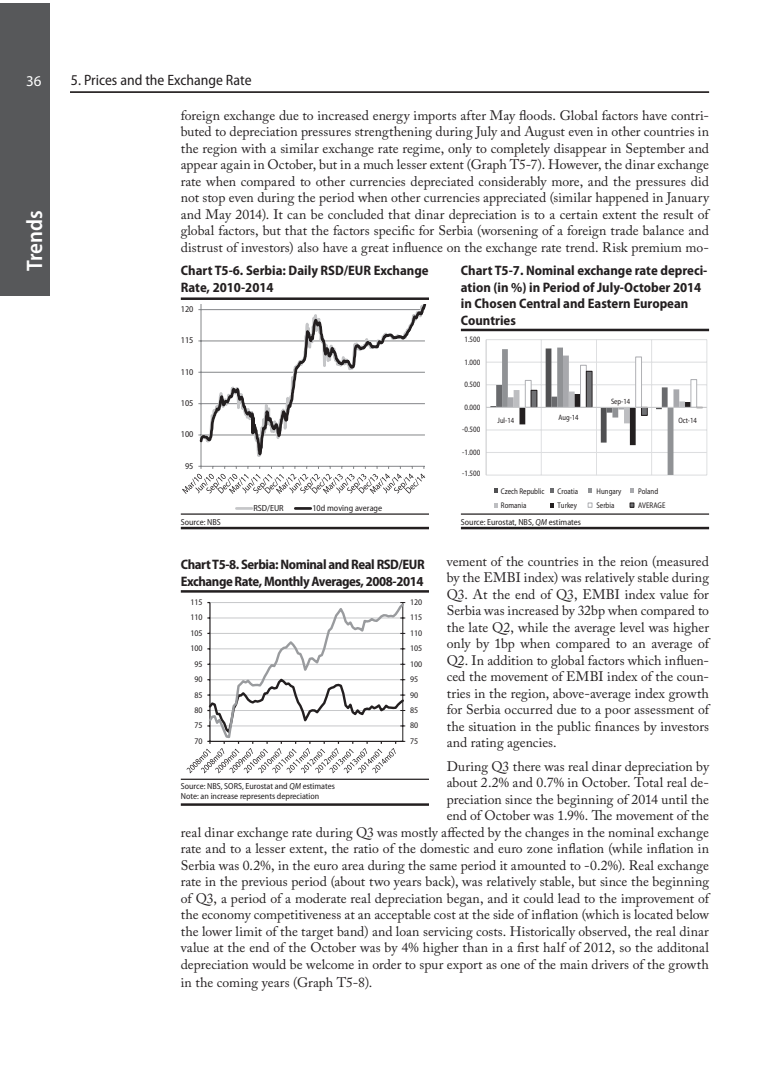
<style>
.page{position:relative;width:780px;height:1088px;background:#fff}
.page>*{position:absolute;margin:0;border:0;box-sizing:border-box;transform-origin:0 0}
.t1{font:600 semi-condensed 22.5px "Myriad Pro";color:#fff}
.t2{font:semi-condensed 15px "Myriad Pro";color:#231f20}
.t3{font:15px "Myriad Pro";color:#fff}
.Običan_txt{font:13.75px/16.5px "Adobe Caslon Pro";color:#231f20;text-align:justify}
.Tabela_-_naslov{font:700 semi-condensed 13.75px/16.5px "Myriad Pro";color:#231f20}
.Tabela_-_naslov-2{font:700 semi-condensed 13.75px/16.5px "Myriad Pro";letter-spacing:-.03em;color:#231f20}
.t4{font:semi-condensed 8.88px "Myriad Pro";color:#231f20}
.ispod_tabela{font:semi-condensed 8.75px "Myriad Pro";color:#231f20}
.t5{font:semi-condensed 8.62px "Myriad Pro";color:#231f20}
.t6{font:semi-condensed 8.12px "Myriad Pro";color:#231f20;scale:.92 1}
.t7{font:semi-condensed 7.88px "Myriad Pro";color:#231f20;scale:.92 1}
.s1{font-style:italic}
</style>
<div class="page">
<div style="left:0;top:4px;width:50px;height:292px;background:#57585a"></div>
<hr style="left:70px;top:92px;width:639px;height:1px;background:#231f20">
<svg style="left:198px;top:305px;width:228px;height:205px"></svg>
<svg style="left:182px;top:466px;width:243px;height:28px"></svg>
<hr style="left:236px;top:507px;width:16px;height:3px;background:#c5c6c8">
<hr style="left:295px;top:507px;width:16px;height:3px;background:#231f20">
<hr style="left:540px;top:340px;width:1px;height:135px;background:#dddee0">
<hr style="left:596px;top:340px;width:1px;height:135px;background:#dddee0">
<hr style="left:651px;top:340px;width:1px;height:135px;background:#dddee0">
<hr style="left:706px;top:340px;width:1px;height:135px;background:#dddee0">
<hr style="left:486px;top:475px;width:220px;height:1px;background:#dddee0">
<hr style="left:486px;top:452px;width:220px;height:1px;background:#dddee0">
<hr style="left:486px;top:429px;width:220px;height:1px;background:#dddee0">
<hr style="left:486px;top:384px;width:220px;height:1px;background:#dddee0">
<hr style="left:486px;top:362px;width:220px;height:1px;background:#dddee0">
<hr style="left:486px;top:339px;width:220px;height:1px;background:#dddee0">
<svg style="left:490px;top:347px;width:213px;height:128px"></svg>
<hr style="left:486px;top:407px;width:220px;height:1px;background:#c5c6c8">
<hr style="left:485px;top:340px;width:1px;height:135px;background:#c5c6c8">
<svg style="left:494px;top:489px;width:4px;height:4px"></svg>
<svg style="left:550px;top:489px;width:3px;height:4px"></svg>
<svg style="left:588px;top:489px;width:4px;height:4px"></svg>
<svg style="left:630px;top:489px;width:4px;height:4px"></svg>
<svg style="left:494px;top:503px;width:4px;height:4px"></svg>
<svg style="left:550px;top:503px;width:3px;height:4px"></svg>
<svg style="left:587px;top:502px;width:5px;height:6px"></svg>
<svg style="left:629px;top:502px;width:5px;height:6px"></svg>
<hr style="left:181px;top:297px;width:248px;height:3px;background:#231f20">
<hr style="left:461px;top:329px;width:248px;height:2px;background:#231f20">
<hr style="left:181px;top:513px;width:248px;height:2px;background:#231f20">
<hr style="left:461px;top:513px;width:248px;height:2px;background:#231f20">
<hr style="left:181px;top:527px;width:248px;height:2px;background:#231f20">
<hr style="left:461px;top:527px;width:248px;height:2px;background:#231f20">
<svg style="left:187px;top:602px;width:219px;height:171px"></svg>
<hr style="left:181px;top:590px;width:248px;height:3px;background:#231f20">
<hr style="left:181px;top:779px;width:248px;height:1px;background:#231f20">
<hr style="left:181px;top:803px;width:248px;height:3px;background:#231f20">
<p class="t3" style="left:26px;top:71px;width:17px">36</p>
<p class="t2" style="left:71px;top:71px;width:182px">5. Prices and the Exchange Rate</p>
<p class="Običan_txt" style="left:181px;top:107px;width:529px">foreign exchange due to increased energy imports after May floods. Global factors have contri&shy;buted to depreciation pressures strengthening during July and August even in other countries in the region with a similar exchange rate regime, only to completely disappear in September and appear again in October, but in a much lesser extent (Graph T5-7). However, the dinar exchange rate when compared to other currencies depreciated considerably more, and the pressures did not stop even during the period when other currencies appreciated (similar happened in January and May 2014). It can be concluded that dinar depreciation is to a certain extent the result of global factors, but that the factors specific for Serbia (worsening of a foreign trade balance and distrust of investors) also have a great influence on the exchange rate trend. Risk premium mo-</p>
<h1 class="t1" style="left:22px;top:271px;width:62px;rotate:-90deg">Trends</h1>
<p class="Tabela_-_naslov" style="left:181px;top:262px;width:249px">Chart T5-6. Serbia: Daily RSD/EUR Exchange<br>Rate, 2010-2014</p>
<p class="Tabela_-_naslov" style="left:461px;top:262px;width:248px">Chart T5-7. Nominal exchange rate depreci&shy;ation (in %) in Period of July-October 2014 in Chosen Central and Eastern European Countries</p>
<p class="t4" style="left:181px;top:304px;width:14px">120</p>
<p class="t4" style="left:181px;top:336px;width:14px">115</p>
<p class="t4" style="left:181px;top:367px;width:14px">110</p>
<p class="t4" style="left:181px;top:398px;width:14px">105</p>
<p class="t4" style="left:181px;top:430px;width:14px">100</p>
<p class="t4" style="left:185px;top:461px;width:10px">95</p>
<p class="t4" style="left:253px;top:503px;width:32px">RSD/EUR</p>
<p class="t4" style="left:312px;top:503px;width:71px">10d moving average</p>
<p class="t6" style="left:464px;top:335px;width:19px">1.500</p>
<p class="t6" style="left:464px;top:357px;width:19px">1.000</p>
<p class="t6" style="left:464px;top:380px;width:19px">0.500</p>
<p class="t6" style="left:464px;top:403px;width:19px">0.000</p>
<p class="t6" style="left:462px;top:425px;width:21px">-0.500</p>
<p class="t6" style="left:462px;top:448px;width:21px">-1.000</p>
<p class="t6" style="left:462px;top:469px;width:21px">-1.500</p>
<p class="t7" style="left:497px;top:416px;width:20px">Jul-14</p>
<p class="t7" style="left:558px;top:413px;width:23px">Aug-14</p>
<p class="t7" style="left:611px;top:397px;width:22px">Sep-14</p>
<p class="t6" style="left:501px;top:487px;width:49px">Czech Republic</p>
<p class="t6" style="left:557px;top:487px;width:24px">Croatia</p>
<p class="t6" style="left:596px;top:487px;width:29px">Hungary</p>
<p class="t6" style="left:638px;top:487px;width:23px">Poland</p>
<p class="t6" style="left:501px;top:501px;width:29px">Romania</p>
<p class="t6" style="left:557px;top:501px;width:23px">Turkey</p>
<p class="t6" style="left:596px;top:501px;width:21px">Serbia</p>
<p class="t6" style="left:638px;top:501px;width:31px">AVERAGE</p>
<p class="ispod_tabela" style="left:181px;top:517px;width:41px">Source: NBS</p>
<p class="ispod_tabela" style="left:461px;top:517px;width:122px">Source: Eurostat, NBS, <span class="s1">QM</span> estimates</p>
<p class="t7" style="left:678px;top:416px;width:22px">Oct-14</p>
<p class="Običan_txt" style="left:446px;top:552px;width:264px">vement of the countries in the reion (measured by the EMBI index) was relatively stable during Q3. At the end of Q3, EMBI index value for Serbia was increased by 32bp when compared to the late Q2, while the average level was higher only by 1bp when compared to an average of Q2. In addition to global factors which influen&shy;ced the movement of EMBI index of the coun&shy;tries in the region, above-average index growth for Serbia occurred due to a poor assessment of the situation in the public finances by investors and rating agencies.</p>
<p class="Običan_txt" style="left:181px;top:758px;width:529px;text-align:right">During Q3 there was real dinar depreciation by<br>about 2.2% and 0.7% in October. Total real de-<br>preciation since the beginning of 2014 until the<br>end of October was 1.9%. The movement of the<br>real dinar exchange rate during Q3 was mostly affected by the changes in the nominal exchange rate and to a lesser extent, the ratio of the domestic and euro zone inflation (while inflation in Serbia was 0.2%, in the euro area during the same period it amounted to -0.2%). Real exchange rate in the previous period (about two years back), was relatively stable, but since the beginning of Q3, a period of a moderate real depreciation began, and it could lead to the improvement of the economy competitiveness at an acceptable cost at the side of inflation (which is located below the lower limit of the target band) and loan servicing costs. Historically observed, the real dinar value at the end of the October was by 4% higher than in a first half of 2012, so the additonal depreciation would be welcome in order to spur export as one of the main drivers of the growth</p>
<p class="Običan_txt" style="left:181px;top:974px;width:193px">in the coming years (Graph T5-8).</p>
<p class="Tabela_-_naslov-2" style="left:181px;top:557px;width:245px">Chart T5-8. Serbia: Nominal and Real RSD/EUR<br>Exchange Rate, Monthly Averages, 2008-2014</p>
<p class="t5" style="left:410px;top:597px;width:14px">120</p>
<p class="t5" style="left:190px;top:597px;width:14px">115</p>
<p class="t5" style="left:190px;top:613px;width:14px">110</p>
<p class="t5" style="left:410px;top:613px;width:14px">115</p>
<p class="t5" style="left:190px;top:628px;width:14px">105</p>
<p class="t5" style="left:410px;top:628px;width:14px">110</p>
<p class="t5" style="left:190px;top:644px;width:14px">100</p>
<p class="t5" style="left:410px;top:644px;width:14px">105</p>
<p class="t5" style="left:194px;top:659px;width:10px">95</p>
<p class="t5" style="left:410px;top:659px;width:14px">100</p>
<p class="t5" style="left:194px;top:674px;width:10px">90</p>
<p class="t5" style="left:410px;top:674px;width:10px">95</p>
<p class="t5" style="left:194px;top:690px;width:10px">85</p>
<p class="t5" style="left:410px;top:690px;width:10px">90</p>
<p class="t5" style="left:194px;top:705px;width:10px">80</p>
<p class="t5" style="left:410px;top:705px;width:10px">85</p>
<p class="t5" style="left:410px;top:721px;width:10px">80</p>
<p class="t5" style="left:194px;top:721px;width:10px">75</p>
<p class="t5" style="left:194px;top:736px;width:10px">70</p>
<p class="t5" style="left:410px;top:736px;width:10px">75</p>
<p class="t5" style="left:202px;top:778px;width:130px">real exchange rate, Aug 2005=100 (lhs)</p>
<p class="ispod_tabela" style="left:181px;top:781px;width:156px">Source: NBS, SORS, Eurostat and <span class="s1">QM</span> estimates</p>
<p class="ispod_tabela" style="left:181px;top:791px;width:140px">Note: an increase represents depreciation</p>
</div>
